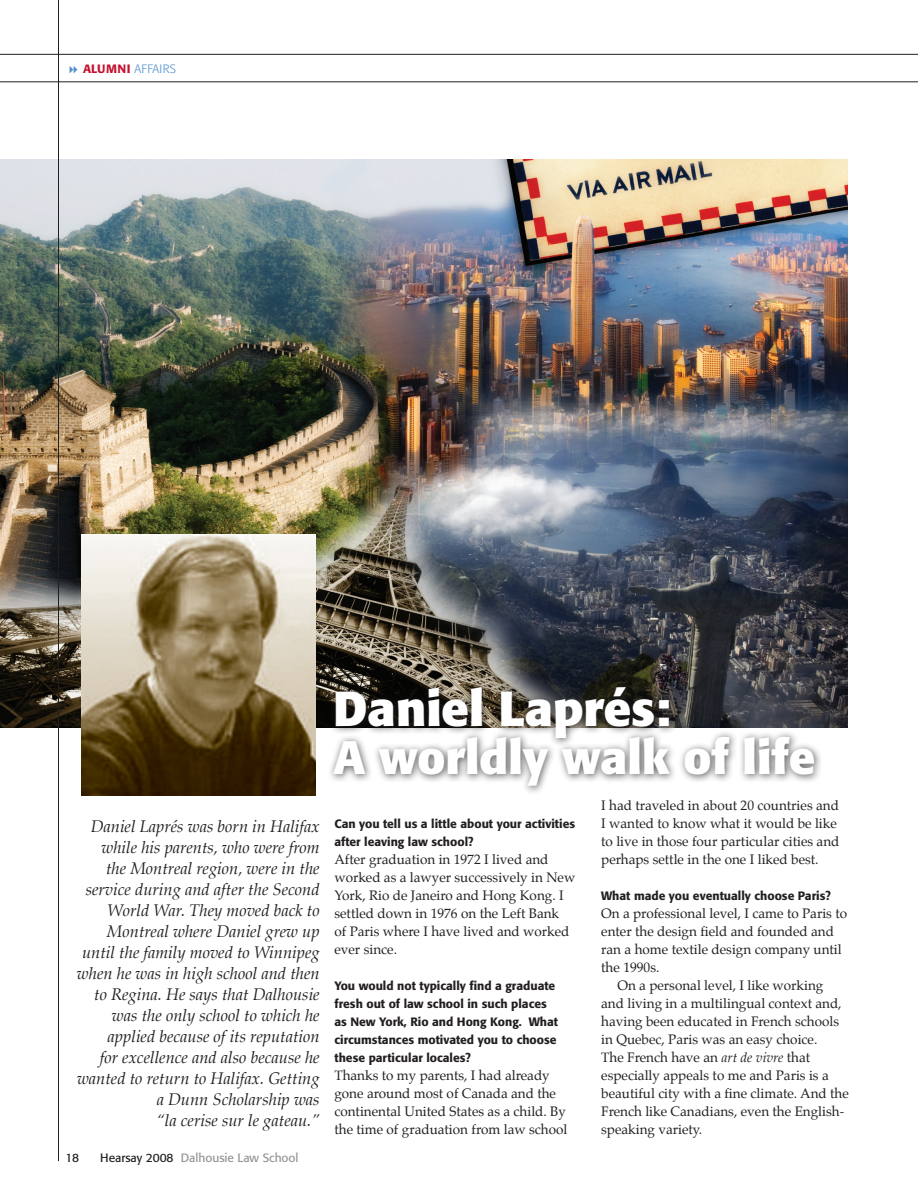
<style>
.page{position:relative;width:918px;height:1188px;background:#fff}
.page>*{position:absolute;margin:0;border:0;box-sizing:border-box;transform-origin:0 0}
.t1{font:700 48.6px "Formata";color:#fff}
.t2{font:700 46.35px "Formata";color:#fff}
.t3{font:italic 16.5px/21px "Palatino";color:#231f20;text-align:right}
.t4{font:13.5px/18px "Palatino";color:#231f20}
.t5{font:500 12px/18px "Formata";color:#231f20}
.t6{font:12px "Formata";color:#939598}
.t7{font:300 12px "Formata";letter-spacing:.03em;color:#5090cc}
.t8{font:12px "Formata";color:#231f20}
.s1{font-weight:500;color:#c3102f}
.s2{color:#231f20}
.s3{font-style:italic}
</style>
<div class="page">
<img style="left:0;top:159px;width:847px;height:569px">
<div style="left:326px;top:729px;width:496px;height:65px;background:#231f20;opacity:.75"></div>
<img style="left:82px;top:535px;width:234px;height:260px">
<div style="left:328px;top:679px;width:350px;height:67px;background:#231f20;opacity:.75"></div>
<hr style="left:0;top:54px;width:918px;height:1px;background:#231f20">
<hr style="left:0;top:81px;width:918px;height:1px;background:#231f20">
<hr style="left:58px;top:0;width:1px;height:1161px;background:#231f20">
<p class="t7" style="left:83px;top:62px;width:95px"><span class="s1">ALUMNI</span> AFFAIRS</p>
<p class="t3" style="left:77px;top:816px;width:244px">Daniel Laprés was born in Halifax while his parents, who were from<br>the Montreal region, were in the service during and after the Second<br>World War. They moved back to<br>Montreal where Daniel grew up until the family moved to Winnipeg when he was in high school and then to Regina. He says that Dalhousie was the only school to which he applied because of its reputation<br>for excellence and also because he wanted to return to Halifax. Getting a Dunn Scholarship was<br>“la cerise sur le gateau.”</p>
<p class="t8" style="left:66px;top:1151px;width:15px">18</p>
<p class="t6" style="left:100px;top:1151px;width:200px"><span class="s2">Hearsay 2008</span> Dalhousie Law School</p>
<p class="t1" style="left:333px;top:678px;width:339px">Daniel Laprés:</p>
<p class="t2" style="left:333px;top:729px;width:483px">A worldly walk of life</p>
<p class="t5" style="left:334px;top:815px;width:242px">Can you tell us a little about your activities after leaving law school?</p>
<p class="t4" style="left:334px;top:850px;width:242px">After graduation in 1972 I lived and worked as a lawyer successively in New<br>York, Rio de Janeiro and Hong Kong. I settled down in 1976 on the Left Bank<br>of Paris where I have lived and worked ever since.</p>
<p class="t5" style="left:334px;top:977px;width:225px">You would not typically find a graduate fresh out of law school in such places as New York, Rio and Hong Kong. What circumstances motivated you to choose these particular locales?</p>
<p class="t4" style="left:334px;top:1066px;width:234px">Thanks to my parents, I had already gone around most of Canada and the continental United States as a child. By the time of graduation from law school</p>
<p class="t4" style="left:601px;top:796px;width:240px">I had traveled in about 20 countries and I wanted to know what it would be like to live in those four particular cities and perhaps settle in the one I liked best.</p>
<p class="t5" style="left:601px;top:887px;width:231px">What made you eventually choose Paris?</p>
<p class="t4" style="left:601px;top:904px;width:247px">On a professional level, I came to Paris to enter the design field and founded and ran a home textile design company until the 1990s.</p>
<p class="t4" style="left:601px;top:976px;width:249px;text-indent:16px">On a personal level, I like working and living in a multilingual context and, having been educated in French schools in Quebec, Paris was an easy choice.<br>The French have an <span class="s3">art de vivre</span> that especially appeals to me and Paris is a beautiful city with a fine climate. And the French like Canadians, even the English&shy;speaking variety.</p>
</div>
